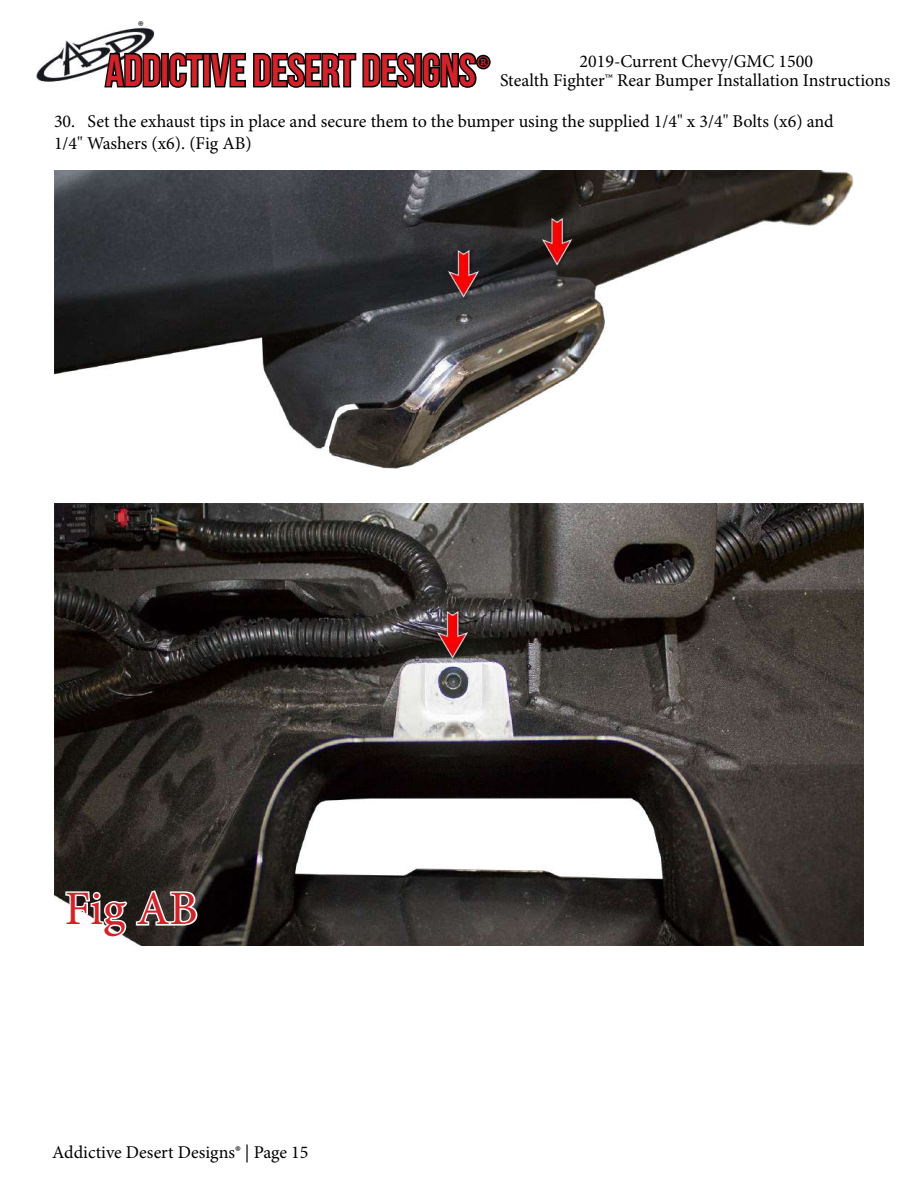
<style>
.page{position:relative;width:918px;height:1188px;background:#fff}
.page>*{position:absolute;margin:0;border:0;box-sizing:border-box;transform-origin:0 0}
.t1{font:48px "Minion Pro";color:#d2232a}
.t2{font:45px "Bebas Neue";color:#d2232a}
.t3{font:18px/19.4px "Minion Pro";color:#000;text-align:center}
.s1{font-family:"Minion Pro"}
</style>
<div class="page">
<img style="left:36px;top:26px;width:119px;height:56px">
<svg style="left:103px;top:51px;width:59px;height:37px"></svg>
<div style="left:161px;top:53px;width:8px;height:34px;border:3px solid #000"></div>
<svg style="left:168px;top:52px;width:323px;height:36px"></svg>
<img style="left:54px;top:170px;width:810px;height:775px">
<img style="left:436px;top:609px;width:36px;height:54px">
<svg style="left:64px;top:889px;width:135px;height:50px"></svg>
<img style="left:540px;top:216px;width:37px;height:54px">
<img style="left:446px;top:248px;width:37px;height:54px">
<p class="t3" style="left:500px;top:51px;width:392px">2019-Current Chevy/GMC 1500<br>Stealth Fighter™ Rear Bumper Installation Instructions</p>
<h2 class="t2" style="left:106px;top:46px;width:386px">ADDICTIVE DESERT DESIGNS<span class="s1">®</span></h2>
<p class="t3" style="left:54px;top:111px;width:781px;line-height:21.6px;text-align:left">30. Set the exhaust tips in place and secure them to the bumper using the supplied 1/4" x 3/4" Bolts (x6) and<br>1/4" Washers (x6). (Fig AB)</p>
<h1 class="t1" style="left:65px;top:877px;width:135px">Fig AB</h1>
<p class="t3" style="left:52px;top:1143px;width:258px">Addictive Desert Designs® | Page 15</p>
</div>
